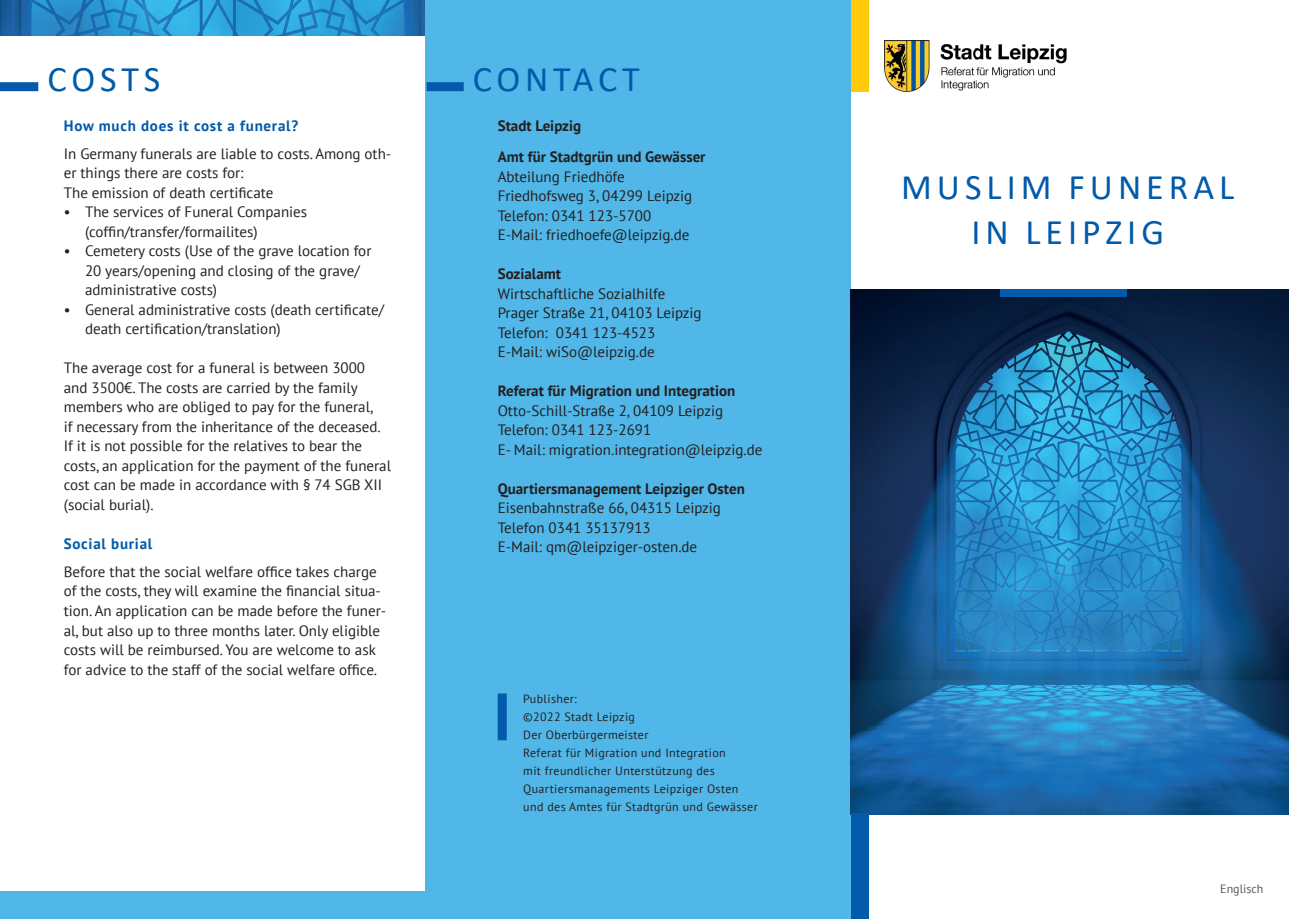
<style>
.page{position:relative;width:1289px;height:919px;background:#fff}
.page>*{position:absolute;margin:0;border:0;box-sizing:border-box;transform-origin:0 0}
.t1{font:36px/45px "Calibri";letter-spacing:.14em;color:#015aaa;text-align:center}
.t2{font:15px/19.5px "PT Sans";color:#231f20}
.t3{font:700 15px/31.5px "PT Sans";color:#231f20}
.t4{font:700 15px "PT Sans";letter-spacing:.05em;color:#015aaa}
.t5{font:12px/18px "PT Sans";letter-spacing:.03em;color:#231f20}
.t6{font:12px "PT Sans";color:#57585a}
</style>
<div class="page">
<img style="left:0;top:0;width:425px;height:35px">
<div style="left:425px;top:0;width:425px;height:918px;background:#50b7e8"></div>
<img style="left:850px;top:289px;width:438px;height:525px">
<div style="left:426px;top:82px;width:37px;height:9px;background:#015aaa"></div>
<div style="left:0;top:82px;width:38px;height:9px;background:#015aaa"></div>
<div style="left:850px;top:0;width:18px;height:91px;background:#feca0a"></div>
<div style="left:850px;top:813px;width:18px;height:105px;background:#015aaa"></div>
<div style="left:497px;top:693px;width:9px;height:47px;background:#015aaa"></div>
<div style="left:1000px;top:289px;width:126px;height:7px;background:#015aaa"></div>
<div style="left:0;top:891px;width:438px;height:27px;background:#50b7e8"></div>
<img style="left:884px;top:40px;width:182px;height:51px">
<h1 class="t1" style="left:47px;top:55px;width:114px">COSTS</h1>
<h1 class="t1" style="left:473px;top:55px;width:168px">CONTACT</h1>
<p class="t3" style="left:497px;top:109px;width:209px">Stadt Leipzig<br>Amt für Stadtgrün und Gewässer</p>
<p class="t2" style="left:497px;top:166px;width:196px">Abteilung Friedhöfe<br>Friedhofsweg 3, 04299 Leipzig<br>Telefon: 0341 123-5700<br>E-Mail: friedhoefe@leipzig.de</p>
<p class="t3" style="left:497px;top:258px;width:65px">Sozialamt</p>
<p class="t2" style="left:497px;top:283px;width:205px">Wirtschaftliche Sozialhilfe<br>Prager Straße 21, 04103 Leipzig<br>Telefon: 0341 123-4523<br>E-Mail: wiSo@leipzig.de</p>
<p class="t3" style="left:497px;top:375px;width:239px">Referat für Migration und Integration</p>
<p class="t2" style="left:497px;top:400px;width:266px">Otto-Schill-Straße 2, 04109 Leipzig<br>Telefon: 0341 123-2691<br>E- Mail: migration.integration@leipzig.de</p>
<p class="t3" style="left:497px;top:472px;width:249px">Quartiersmanagement Leipziger Osten</p>
<p class="t2" style="left:497px;top:498px;width:225px">Eisenbahnstraße 66, 04315 Leipzig<br>Telefon 0341 35137913<br>E-Mail: qm@leipziger-osten.de</p>
<p class="t4" style="left:64px;top:115px;width:236px">How much does it cost a funeral?</p>
<p class="t2" style="left:64px;top:143px;width:329px">In Germany funerals are liable to costs. Among oth&shy;er things there are costs for:<br>The emission of death certificate</p>
<p class="t2" style="left:85px;top:202px;width:224px;text-indent:-21px">• The services of Funeral Companies (coffin/transfer/formailites)</p>
<p class="t2" style="left:85px;top:241px;width:288px;text-indent:-21px">• Cemetery costs (Use of the grave location for<br>20 years/opening and closing of the grave/ administrative costs)</p>
<p class="t2" style="left:85px;top:299px;width:300px;text-indent:-21px">• General administrative costs (death certificate/ death certification/translation)</p>
<p class="t2" style="left:64px;top:358px;width:329px">The average cost for a funeral is between 3000 and 3500€. The costs are carried by the family members who are obliged to pay for the funeral,<br>if necessary from the inheritance of the deceased.<br>If it is not possible for the relatives to bear the costs, an application for the payment of the funeral cost can be made in accordance with § 74 SGB XII (social burial).</p>
<p class="t4" style="left:64px;top:533px;width:90px">Social burial</p>
<p class="t2" style="left:64px;top:561px;width:324px">Before that the social welfare office takes charge of the costs, they will examine the financial situa&shy;tion. An application can be made before the funer&shy;al, but also up to three months later. Only eligible costs will be reimbursed. You are welcome to ask for advice to the staff of the social welfare office.</p>
<p class="t5" style="left:523px;top:689px;width:236px">Publisher:<br>©2022 Stadt Leipzig<br>Der Oberbürgermeister<br>Referat für Migration und Integration<br>mit freundlicher Unterstützung des<br>Quartiersmanagements Leipziger Osten und des Amtes für Stadtgrün und Gewässer</p>
<h1 class="t1" style="left:901px;top:163px;width:335px">MUSLIM FUNERAL<br>IN LEIPZIG</h1>
<p class="t6" style="left:1220px;top:880px;width:45px">Englisch</p>
</div>
